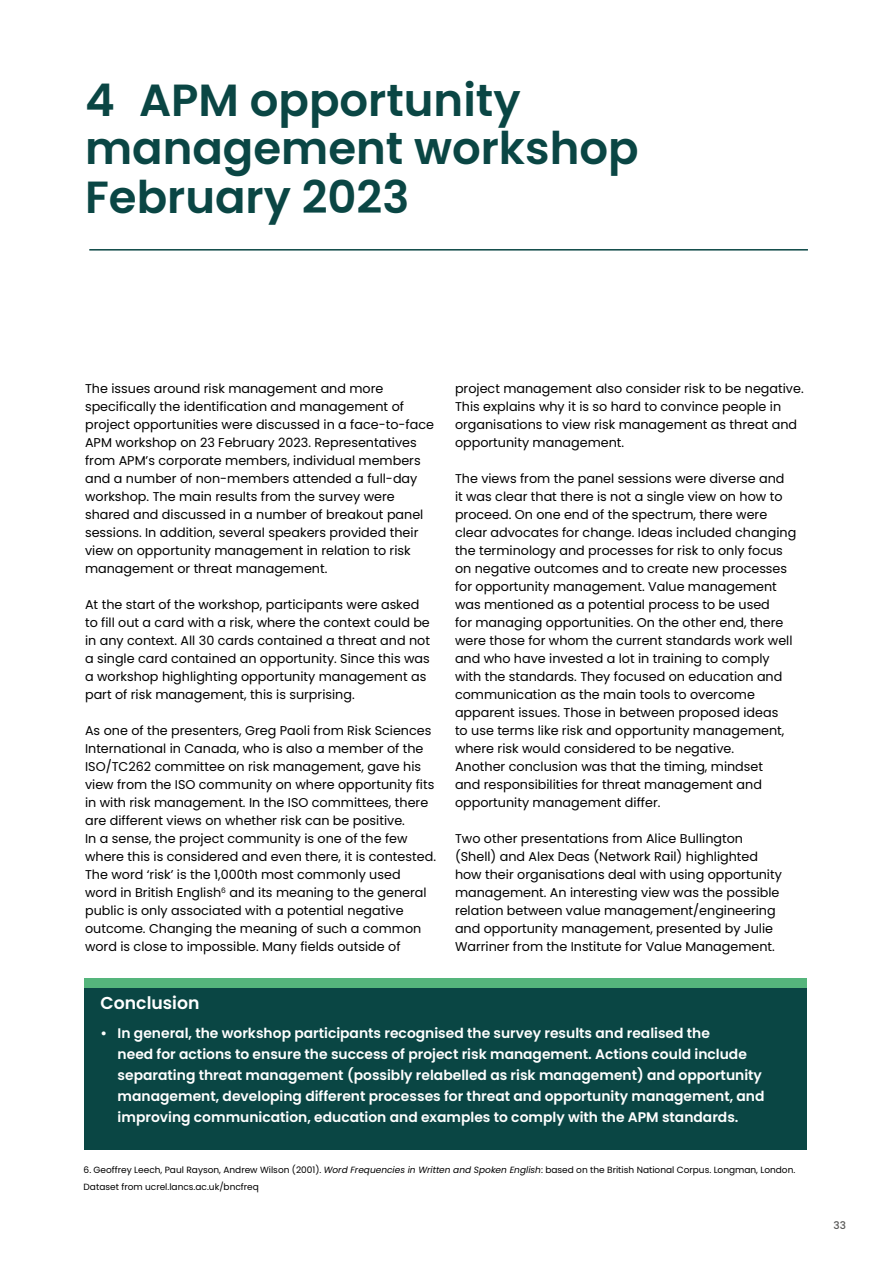
<style>
.page{position:relative;width:893px;height:1263px;background:#fff}
.page>*{position:absolute;margin:0;border:0;box-sizing:border-box;transform-origin:0 0}
.t1{font:600 45px/48px "Poppins";color:#0a4644}
.t2{font:600 17.25px "Poppins";color:#fff}
.t3{font:600 13.8px/21px "Poppins";color:#fff}
.t4{font:12.75px/18px "Poppins";color:#000}
.t5{font:500 10.5px "Poppins";color:#575756}
.t6{font:9px/16.5px "Poppins";color:#000}
.s1{font-style:italic}
</style>
<div class="page">
<hr style="left:89px;top:249px;width:719px;height:2px;background:#0a4644">
<div style="left:84px;top:980px;width:722px;height:169px;background:#0a4644"></div>
<div style="left:84px;top:978px;width:722px;height:9px;background:#55b57c"></div>
<h1 class="t1" style="left:85px;top:77px;width:555px">4 APM opportunity management workshop<br>February 2023</h1>
<p class="t4" style="left:85px;top:380px;width:351px">The issues around risk management and more specifically the identification and management of project opportunities were discussed in a face-to-face APM workshop on 23 February 2023. Representatives from APM’s corporate members, individual members and a number of non-members attended a full-day workshop. The main results from the survey were shared and discussed in a number of breakout panel sessions. In addition, several speakers provided their view on opportunity management in relation to risk management or threat management.</p>
<p class="t4" style="left:85px;top:596px;width:346px">At the start of the workshop, participants were asked to fill out a card with a risk, where the context could be in any context. All 30 cards contained a threat and not a single card contained an opportunity. Since this was a workshop highlighting opportunity management as part of risk management, this is surprising.</p>
<p class="t4" style="left:85px;top:722px;width:352px">As one of the presenters, Greg Paoli from Risk Sciences International in Canada, who is also a member of the ISO/TC262 committee on risk management, gave his view from the ISO community on where opportunity fits in with risk management. In the ISO committees, there are different views on whether risk can be positive.<br>In a sense, the project community is one of the few where this is considered and even there, it is contested.<br>The word ‘risk’ is the 1,000th most commonly used<br>word in British English<sup>6</sup> and its meaning to the general public is only associated with a potential negative outcome. Changing the meaning of such a common word is close to impossible. Many fields outside of</p>
<p class="t4" style="left:455px;top:380px;width:350px">project management also consider risk to be negative.<br>This explains why it is so hard to convince people in organisations to view risk management as threat and opportunity management.</p>
<p class="t4" style="left:455px;top:470px;width:343px">The views from the panel sessions were diverse and<br>it was clear that there is not a single view on how to proceed. On one end of the spectrum, there were clear advocates for change. Ideas included changing the terminology and processes for risk to only focus on negative outcomes and to create new processes for opportunity management. Value management was mentioned as a potential process to be used<br>for managing opportunities. On the other end, there were those for whom the current standards work well and who have invested a lot in training to comply with the standards. They focused on education and communication as the main tools to overcome apparent issues. Those in between proposed ideas<br>to use terms like risk and opportunity management, where risk would considered to be negative.<br>Another conclusion was that the timing, mindset<br>and responsibilities for threat management and opportunity management differ.</p>
<p class="t4" style="left:455px;top:830px;width:328px">Two other presentations from Alice Bullington (Shell) and Alex Deas (Network Rail) highlighted how their organisations deal with using opportunity management. An interesting view was the possible relation between value management/engineering and opportunity management, presented by Julie Warriner from the Institute for Value Management.</p>
<h2 class="t2" style="left:101px;top:993px;width:100px">Conclusion</h2>
<p class="t3" style="left:118px;top:1023px;width:648px;text-indent:-17px">• In general, the workshop participants recognised the survey results and realised the<br>need for actions to ensure the success of project risk management. Actions could include separating threat management (possibly relabelled as risk management) and opportunity management, developing different processes for threat and opportunity management, and improving communication, education and examples to comply with the APM standards.</p>
<p class="t6" style="left:84px;top:1162px;width:713px">6. Geoffrey Leech, Paul Rayson, Andrew Wilson (2001). <span class="s1">Word Frequencies in Written and Spoken English</span>: based on the British National Corpus. Longman, London.<br>Dataset from ucrel.lancs.ac.uk/bncfreq</p>
<p class="t5" style="left:833px;top:1219px;width:14px">33</p>
</div>
